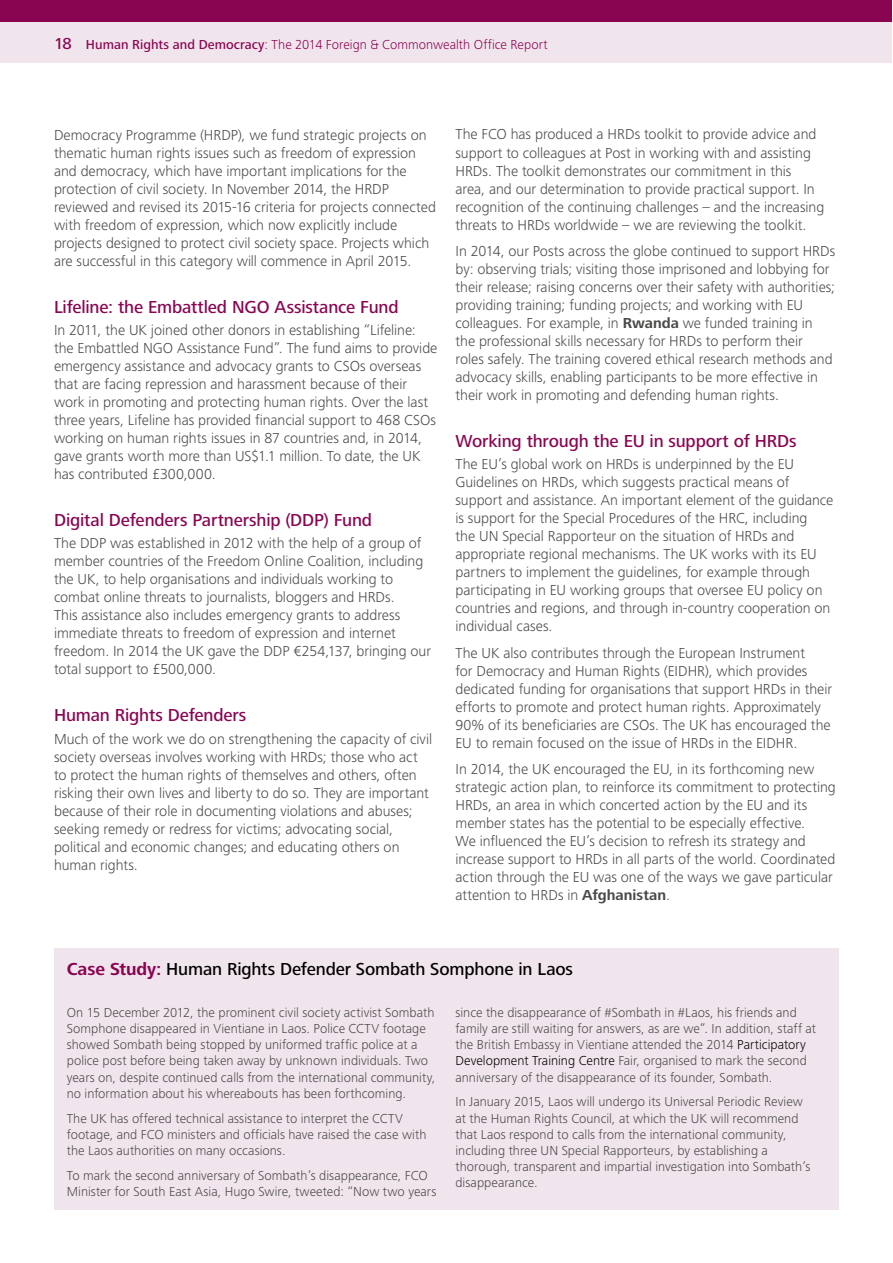
<style>
.page{position:relative;width:893px;height:1263px;background:#fff}
.page>*{position:absolute;margin:0;border:0;box-sizing:border-box;transform-origin:0 0}
.t1{font:500 18px "Frutiger Next LT";letter-spacing:-.01em;color:#890552}
.t2{font:500 18px "Frutiger Next LT";letter-spacing:-.01em;color:#000}
.t3{font:300 15px/18px "Frutiger Next LT";letter-spacing:-.005em;color:#4a4a49}
.t4{font:300 13.5px/16.2px "Frutiger Next LT";color:#4a4a49}
.t5{font:300 13.5px "Frutiger Next LT";letter-spacing:.005em;color:#890552}
.s1{font-weight:500;font-size:16.5px}
.s2{font-weight:500}
.s3{font-weight:700}
.s4{font-weight:700;color:#890552}
.s5{color:#000}
</style>
<div class="page">
<div style="left:0;top:0;width:892px;height:63px;background:#f1e5ed"></div>
<div style="left:0;top:0;width:892px;height:21px;background:#890552"></div>
<div style="left:54px;top:948px;width:785px;height:261px;background:#f1e5ed"></div>
<p class="t5" style="left:54px;top:37px;width:495px"><span class="s1">18</span> <span class="s2">Human Rights and Democracy</span>: The 2014 Foreign &amp; Commonwealth Office Report</p>
<p class="t3" style="left:54px;top:126px;width:383px">Democracy Programme (HRDP), we fund strategic projects on thematic human rights issues such as freedom of expression and democracy, which have important implications for the protection of civil society. In November 2014, the HRDP reviewed and revised its 2015-16 criteria for projects connected with freedom of expression, which now explicitly include projects designed to protect civil society space. Projects which are successful in this category will commence in April 2015.</p>
<p class="t1" style="left:54px;top:297px;width:346px">Lifeline: the Embattled NGO Assistance Fund</p>
<p class="t3" style="left:54px;top:321px;width:385px">In 2011, the UK joined other donors in establishing “Lifeline: the Embattled NGO Assistance Fund”. The fund aims to provide emergency assistance and advocacy grants to CSOs overseas that are facing repression and harassment because of their work in promoting and protecting human rights. Over the last three years, Lifeline has provided financial support to 468 CSOs working on human rights issues in 87 countries and, in 2014, gave grants worth more than US$1.1 million. To date, the UK has contributed £300,000.</p>
<p class="t1" style="left:54px;top:510px;width:320px">Digital Defenders Partnership (DDP) Fund</p>
<p class="t3" style="left:54px;top:534px;width:379px">The DDP was established in 2012 with the help of a group of member countries of the Freedom Online Coalition, including the UK, to help organisations and individuals working to combat online threats to journalists, bloggers and HRDs.<br>This assistance also includes emergency grants to address immediate threats to freedom of expression and internet freedom. In 2014 the UK gave the DDP €254,137, bringing our total support to £500,000.</p>
<p class="t1" style="left:54px;top:705px;width:194px">Human Rights Defenders</p>
<p class="t3" style="left:54px;top:730px;width:380px">Much of the work we do on strengthening the capacity of civil society overseas involves working with HRDs; those who act to protect the human rights of themselves and others, often risking their own lives and liberty to do so. They are important because of their role in documenting violations and abuses; seeking remedy or redress for victims; advocating social, political and economic changes; and educating others on human rights.</p>
<p class="t3" style="left:455px;top:126px;width:370px">The FCO has produced a HRDs toolkit to provide advice and support to colleagues at Post in working with and assisting HRDs. The toolkit demonstrates our commitment in this area, and our determination to provide practical support. In recognition of the continuing challenges – and the increasing threats to HRDs worldwide – we are reviewing the toolkit.</p>
<p class="t3" style="left:455px;top:242px;width:381px">In 2014, our Posts across the globe continued to support HRDs by: observing trials; visiting those imprisoned and lobbying for their release; raising concerns over their safety with authorities; providing training; funding projects; and working with EU colleagues. For example, in <span class="s3">Rwanda</span> we funded training in the professional skills necessary for HRDs to perform their<br>roles safely. The training covered ethical research methods and advocacy skills, enabling participants to be more effective in their work in promoting and defending human rights.</p>
<p class="t1" style="left:455px;top:431px;width:343px">Working through the EU in support of HRDs</p>
<p class="t3" style="left:455px;top:455px;width:379px">The EU’s global work on HRDs is underpinned by the EU Guidelines on HRDs, which suggests practical means of support and assistance. An important element of the guidance is support for the Special Procedures of the HRC, including<br>the UN Special Rapporteur on the situation of HRDs and appropriate regional mechanisms. The UK works with its EU partners to implement the guidelines, for example through participating in EU working groups that oversee EU policy on countries and regions, and through in-country cooperation on individual cases.</p>
<p class="t3" style="left:455px;top:644px;width:378px">The UK also contributes through the European Instrument<br>for Democracy and Human Rights (EIDHR), which provides dedicated funding for organisations that support HRDs in their efforts to promote and protect human rights. Approximately 90% of its beneficiaries are CSOs. The UK has encouraged the EU to remain focused on the issue of HRDs in the EIDHR.</p>
<p class="t3" style="left:455px;top:760px;width:382px">In 2014, the UK encouraged the EU, in its forthcoming new strategic action plan, to reinforce its commitment to protecting HRDs, an area in which concerted action by the EU and its member states has the potential to be especially effective.<br>We influenced the EU’s decision to refresh its strategy and increase support to HRDs in all parts of the world. Coordinated action through the EU was one of the ways we gave particular attention to HRDs in <span class="s3">Afghanistan</span>.</p>
<p class="t2" style="left:67px;top:959px;width:508px"><span class="s4">Case Study:</span> Human Rights Defender Sombath Somphone in Laos</p>
<p class="t4" style="left:67px;top:1004px;width:370px">On 15 December 2012, the prominent civil society activist Sombath Somphone disappeared in Vientiane in Laos. Police CCTV footage showed Sombath being stopped by uniformed traffic police at a police post before being taken away by unknown individuals. Two years on, despite continued calls from the international community, no information about his whereabouts has been forthcoming.</p>
<p class="t4" style="left:67px;top:1110px;width:361px">The UK has offered technical assistance to interpret the CCTV footage, and FCO ministers and officials have raised the case with the Laos authorities on many occasions.</p>
<p class="t4" style="left:67px;top:1167px;width:371px">To mark the second anniversary of Sombath’s disappearance, FCO<br>Minister for South East Asia, Hugo Swire, tweeted: “Now two years</p>
<p class="t4" style="left:455px;top:1004px;width:362px">since the disappearance of #Sombath in #Laos, his friends and family are still waiting for answers, as are we”. In addition, staff at the British Embassy in Vientiane attended the 2014 <span class="s5">Participatory Development Training Centre</span> Fair, organised to mark the second anniversary of the disappearance of its founder, Sombath.</p>
<p class="t4" style="left:455px;top:1094px;width:357px">In January 2015, Laos will undergo its Universal Periodic Review at the Human Rights Council, at which the UK will recommend that Laos respond to calls from the international community, including three UN Special Rapporteurs, by establishing a thorough, transparent and impartial investigation into Sombath’s disappearance.</p>
</div>
